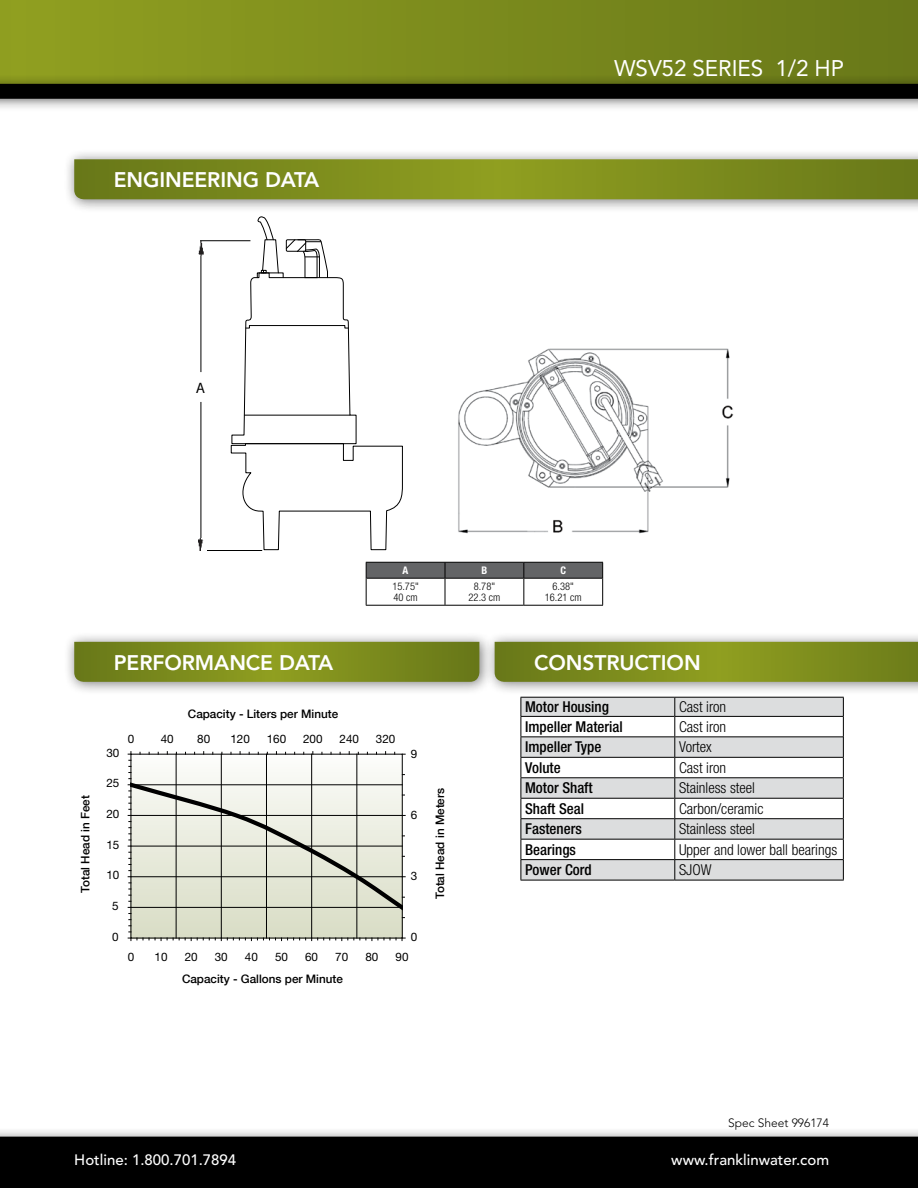
<style>
.page{position:relative;width:918px;height:1188px;background:#fff}
.page>*{position:absolute;margin:0;border:0;box-sizing:border-box;transform-origin:0 0}
.t1{font:22.5px "Avenir";letter-spacing:-.005em;color:#fff}
.t2{font:800 21px "Avenir";letter-spacing:-.005em;color:#fff}
.t3{font:300 condensed 15px "Helvetica Neue LT Std";color:#000}
.t4{font:500 condensed 15px "Helvetica Neue LT Std";color:#000}
.t5{font:500 15px "Avenir LT Std";color:#fff}
.t6{font:300 12px "Avenir LT Std";color:#000}
.t7{font:500 11.7px "Helvetica Neue";color:#000}
.t8{font:11.7px "Helvetica Neue";color:#000}
.t9{font:300 condensed 10.5px/11.1px "Helvetica Neue LT Std";color:#000;text-align:center}
.t10{font:700 condensed 10.5px "Helvetica Neue LT Std";color:#fff}
</style>
<div class="page">
<div style="left:0;top:1126px;width:918px;height:62px;background:#000;opacity:.5"></div>
<div style="left:0;top:1137px;width:918px;height:51px;background:#000"></div>
<svg style="left:0;top:0;width:918px;height:73px;background:#7c8b1c"></svg>
<div style="left:0;top:73px;width:918px;height:40px;background:#000;opacity:.5"></div>
<div style="left:0;top:84px;width:918px;height:15px;background:#000"></div>
<div style="left:64px;top:149px;width:854px;height:64px;background:#000;opacity:.5"></div>
<svg style="left:74px;top:159px;width:844px;height:40px;background:#7c8b1e"></svg>
<div style="left:64px;top:631px;width:429px;height:65px;background:#000;opacity:.5"></div>
<svg style="left:74px;top:642px;width:405px;height:40px;background:#7b8a1d"></svg>
<div style="left:484px;top:631px;width:434px;height:65px;background:#000;opacity:.5"></div>
<svg style="left:495px;top:642px;width:423px;height:40px;background:#7c8c1d"></svg>
<div style="left:131px;top:754px;width:271px;height:184px;background:#d9ddc6"></div>
<hr style="left:176px;top:754px;width:1px;height:184px;background:#000">
<hr style="left:221px;top:754px;width:1px;height:184px;background:#000">
<hr style="left:266px;top:754px;width:1px;height:184px;background:#000">
<hr style="left:311px;top:754px;width:1px;height:184px;background:#000">
<hr style="left:357px;top:754px;width:1px;height:184px;background:#000">
<svg style="left:128px;top:938px;width:15px;height:3px"></svg>
<svg style="left:149px;top:939px;width:241px;height:2px"></svg>
<svg style="left:128px;top:752px;width:277px;height:180px"></svg>
<hr style="left:521px;top:697px;width:154px;height:1px;background:#000">
<hr style="left:675px;top:697px;width:169px;height:1px;background:#000">
<svg style="left:521px;top:698px;width:323px;height:182px"></svg>
<hr style="left:521px;top:880px;width:154px;height:1px;background:#000">
<hr style="left:675px;top:880px;width:169px;height:1px;background:#000">
<svg style="left:230px;top:216px;width:173px;height:335px"></svg>
<hr style="left:244px;top:415px;width:106px;height:1px;background:#000">
<hr style="left:200px;top:240px;width:50px;height:1px;background:#000">
<hr style="left:201px;top:402px;width:1px;height:147px;background:#000">
<hr style="left:201px;top:241px;width:1px;height:131px;background:#000">
<hr style="left:200px;top:550px;width:62px;height:1px;background:#000">
<svg style="left:198px;top:243px;width:6px;height:13px"></svg>
<svg style="left:198px;top:538px;width:6px;height:12px"></svg>
<img style="left:458px;top:348px;width:276px;height:186px">
<svg style="left:366px;top:562px;width:237px;height:43px"></svg>
<hr style="left:367px;top:578px;width:78px;height:1px;background:#000">
<hr style="left:445px;top:578px;width:79px;height:1px;background:#000">
<hr style="left:524px;top:578px;width:78px;height:1px;background:#000">
<hr style="left:366px;top:605px;width:79px;height:1px;background:#000">
<hr style="left:445px;top:605px;width:79px;height:1px;background:#000">
<hr style="left:524px;top:605px;width:79px;height:1px;background:#000">
<h2 class="t2" style="left:114px;top:168px;width:207px">ENGINEERING DATA</h2>
<h1 class="t1" style="left:614px;top:55px;width:232px">WSV52 SERIES 1/2 HP</h1>
<p class="t10" style="left:403px;top:564px;width:7px">A</p>
<p class="t10" style="left:482px;top:564px;width:7px">B</p>
<p class="t10" style="left:560px;top:564px;width:7px">C</p>
<p class="t9" style="left:392px;top:581px;width:28px;text-align:left">15.75"<br>40 cm</p>
<p class="t9" style="left:469px;top:581px;width:33px">8.78"<br>22.3 cm</p>
<p class="t9" style="left:545px;top:581px;width:38px">6.38"<br>16.21 cm</p>
<p class="t7" style="left:76px;top:893px;width:99px;rotate:-90deg">Total Head in Feet</p>
<h2 class="t2" style="left:114px;top:650px;width:221px">PERFORMANCE DATA</h2>
<p class="t7" style="left:188px;top:705px;width:152px">Capacity - Liters per Minute</p>
<p class="t8" style="left:106px;top:746px;width:14px">30</p>
<p class="t8" style="left:106px;top:776px;width:14px">25</p>
<p class="t8" style="left:106px;top:807px;width:14px">20</p>
<p class="t8" style="left:106px;top:838px;width:14px">15</p>
<p class="t8" style="left:106px;top:868px;width:14px">10</p>
<p class="t8" style="left:112px;top:899px;width:8px">5</p>
<p class="t8" style="left:112px;top:930px;width:8px">0</p>
<p class="t8" style="left:128px;top:732px;width:8px">0</p>
<p class="t8" style="left:161px;top:732px;width:14px">40</p>
<p class="t8" style="left:197px;top:732px;width:14px">80</p>
<p class="t8" style="left:230px;top:732px;width:21px">120</p>
<p class="t8" style="left:267px;top:732px;width:21px">160</p>
<p class="t8" style="left:303px;top:732px;width:21px">200</p>
<p class="t8" style="left:340px;top:732px;width:21px">240</p>
<p class="t8" style="left:376px;top:732px;width:21px">320</p>
<p class="t8" style="left:411px;top:747px;width:8px">9</p>
<p class="t8" style="left:411px;top:808px;width:8px">6</p>
<p class="t8" style="left:411px;top:869px;width:8px">3</p>
<p class="t8" style="left:411px;top:930px;width:8px">0</p>
<p class="t8" style="left:128px;top:950px;width:8px">0</p>
<p class="t8" style="left:155px;top:950px;width:14px">10</p>
<p class="t8" style="left:185px;top:950px;width:14px">20</p>
<p class="t8" style="left:215px;top:950px;width:14px">30</p>
<p class="t8" style="left:245px;top:950px;width:14px">40</p>
<p class="t8" style="left:275px;top:950px;width:14px">50</p>
<p class="t8" style="left:305px;top:950px;width:14px">60</p>
<p class="t8" style="left:335px;top:950px;width:14px">70</p>
<p class="t8" style="left:365px;top:950px;width:14px">80</p>
<p class="t8" style="left:396px;top:950px;width:14px">90</p>
<p class="t7" style="left:182px;top:969px;width:162px">Capacity - Gallons per Minute</p>
<p class="t7" style="left:431px;top:899px;width:113px;rotate:-90deg">Total Head in Meters</p>
<h2 class="t2" style="left:534px;top:650px;width:168px">CONSTRUCTION</h2>
<p class="t4" style="left:525px;top:698px;width:85px">Motor Housing</p>
<p class="t3" style="left:679px;top:698px;width:49px">Cast iron</p>
<p class="t4" style="left:525px;top:718px;width:99px">Impeller Material</p>
<p class="t3" style="left:679px;top:718px;width:49px">Cast iron</p>
<p class="t4" style="left:525px;top:738px;width:78px">Impeller Type</p>
<p class="t3" style="left:679px;top:739px;width:34px">Vortex</p>
<p class="t4" style="left:525px;top:759px;width:37px">Volute</p>
<p class="t3" style="left:679px;top:759px;width:49px">Cast iron</p>
<p class="t4" style="left:525px;top:779px;width:69px">Motor Shaft</p>
<p class="t3" style="left:679px;top:779px;width:78px">Stainless steel</p>
<p class="t4" style="left:525px;top:800px;width:60px">Shaft Seal</p>
<p class="t3" style="left:679px;top:800px;width:86px">Carbon/ceramic</p>
<p class="t4" style="left:525px;top:820px;width:58px">Fasteners</p>
<p class="t3" style="left:679px;top:820px;width:78px">Stainless steel</p>
<p class="t4" style="left:525px;top:840px;width:52px">Bearings</p>
<p class="t3" style="left:679px;top:841px;width:160px">Upper and lower ball bearings</p>
<p class="t4" style="left:525px;top:861px;width:68px">Power Cord</p>
<p class="t3" style="left:679px;top:861px;width:34px">SJOW</p>
<p class="t6" style="left:728px;top:1116px;width:102px">Spec Sheet 996174</p>
<p class="t5" style="left:74px;top:1152px;width:164px">Hotline: 1.800.701.7894</p>
<p class="t5" style="left:671px;top:1152px;width:159px">www.franklinwater.com</p>
</div>
